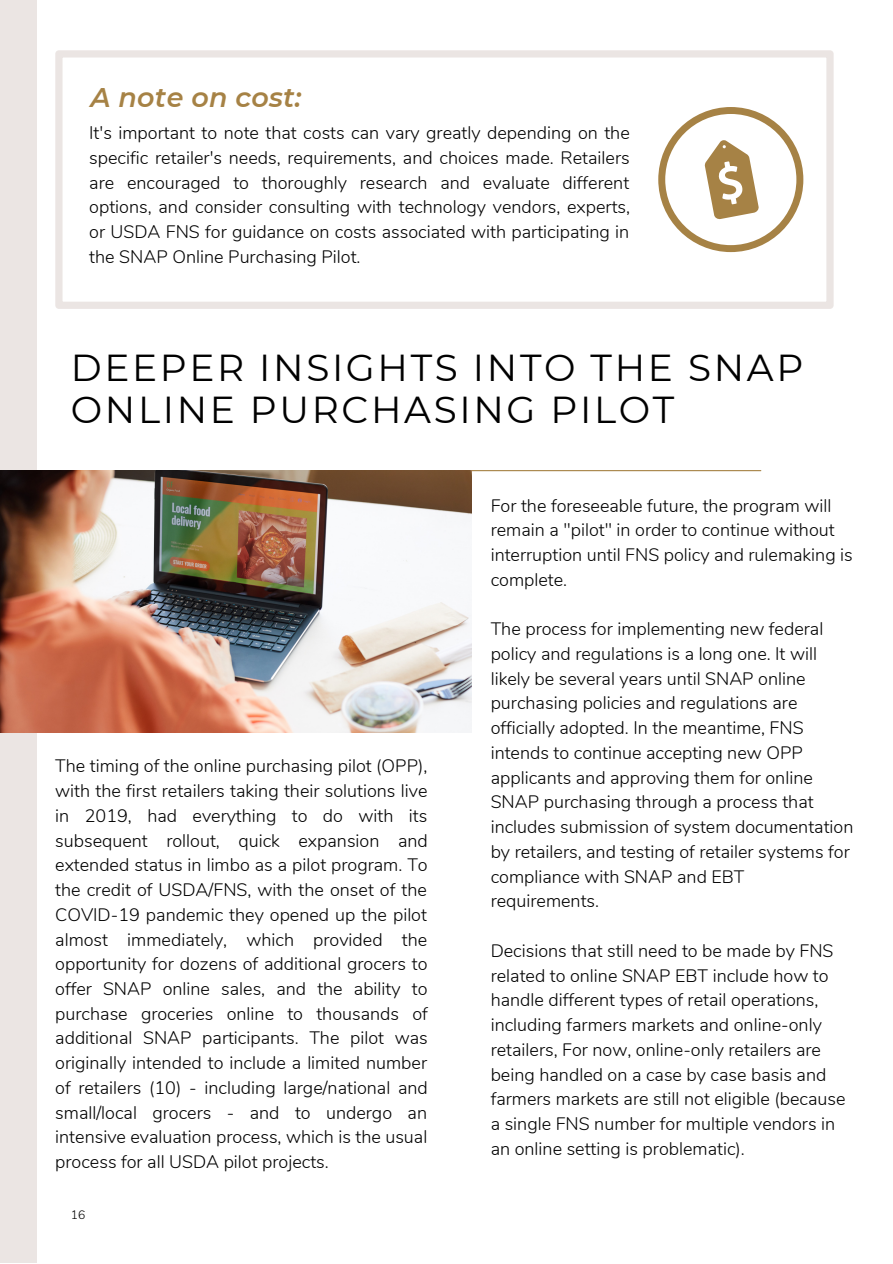
<style>
.page{position:relative;width:893px;height:1264px;background:#fff}
.page>*{position:absolute;margin:0;border:0;box-sizing:border-box;transform-origin:0 0}
.t1{font:37.5px/42.8px "Montserrat";letter-spacing:.07em;color:#000}
.t2{font:italic 600 27px "Montserrat";letter-spacing:.01em;color:#a68245}
.t3{font:300 18px/24.8px "Nunito";color:#000}
.t4{font:300 12.15px "Nunito";color:#000}
</style>
<div class="page">
<div style="left:0;top:0;width:36px;height:1262px;background:#ebe5e3"></div>
<hr style="left:0;top:470px;width:760px;height:1px;background:#a68245">
<img style="left:0;top:470px;width:471px;height:262px">
<svg style="left:55px;top:50px;width:778px;height:259px"></svg>
<svg style="left:658px;top:107px;width:145px;height:145px"></svg>
<h2 class="t2" style="left:90px;top:81px;width:213px">A note on cost:</h2>
<p class="t3" style="left:89px;top:121px;width:542px;text-align:justify">It's important to note that costs can vary greatly depending on the specific retailer's needs, requirements, and choices made. Retailers are encouraged to thoroughly research and evaluate different options, and consider consulting with technology vendors, experts, or USDA FNS for guidance on costs associated with participating in the SNAP Online Purchasing Pilot.</p>
<h1 class="t1" style="left:71px;top:346px;width:733px">DEEPER INSIGHTS INTO THE SNAP<br>ONLINE PURCHASING PILOT</h1>
<p class="t3" style="left:55px;top:754px;width:374px;text-align:justify">The timing of the online purchasing pilot (OPP), with the first retailers taking their solutions live in 2019, had everything to do with its subsequent rollout, quick expansion and extended status in limbo as a pilot program. To the credit of USDA/FNS, with the onset of the COVID-19 pandemic they opened up the pilot almost immediately, which provided the opportunity for dozens of additional grocers to offer SNAP online sales, and the ability to purchase groceries online to thousands of additional SNAP participants. The pilot was originally intended to include a limited number of retailers (10) - including large/national and small/local grocers - and to undergo an intensive evaluation process, which is the usual process for all USDA pilot projects.</p>
<p class="t4" style="left:71px;top:1206px;width:16px">16</p>
<p class="t3" style="left:490px;top:493px;width:363px">For the foreseeable future, the program will remain a "pilot" in order to continue without interruption until FNS policy and rulemaking is complete.</p>
<p class="t3" style="left:490px;top:617px;width:364px">The process for implementing new federal policy and regulations is a long one. It will likely be several years until SNAP online purchasing policies and regulations are officially adopted. In the meantime, FNS intends to continue accepting new OPP applicants and approving them for online SNAP purchasing through a process that includes submission of system documentation by retailers, and testing of retailer systems for compliance with SNAP and EBT requirements.</p>
<p class="t3" style="left:490px;top:938px;width:356px">Decisions that still need to be made by FNS related to online SNAP EBT include how to handle different types of retail operations, including farmers markets and online-only retailers, For now, online-only retailers are being handled on a case by case basis and farmers markets are still not eligible (because a single FNS number for multiple vendors in an online setting is problematic).</p>
</div>
